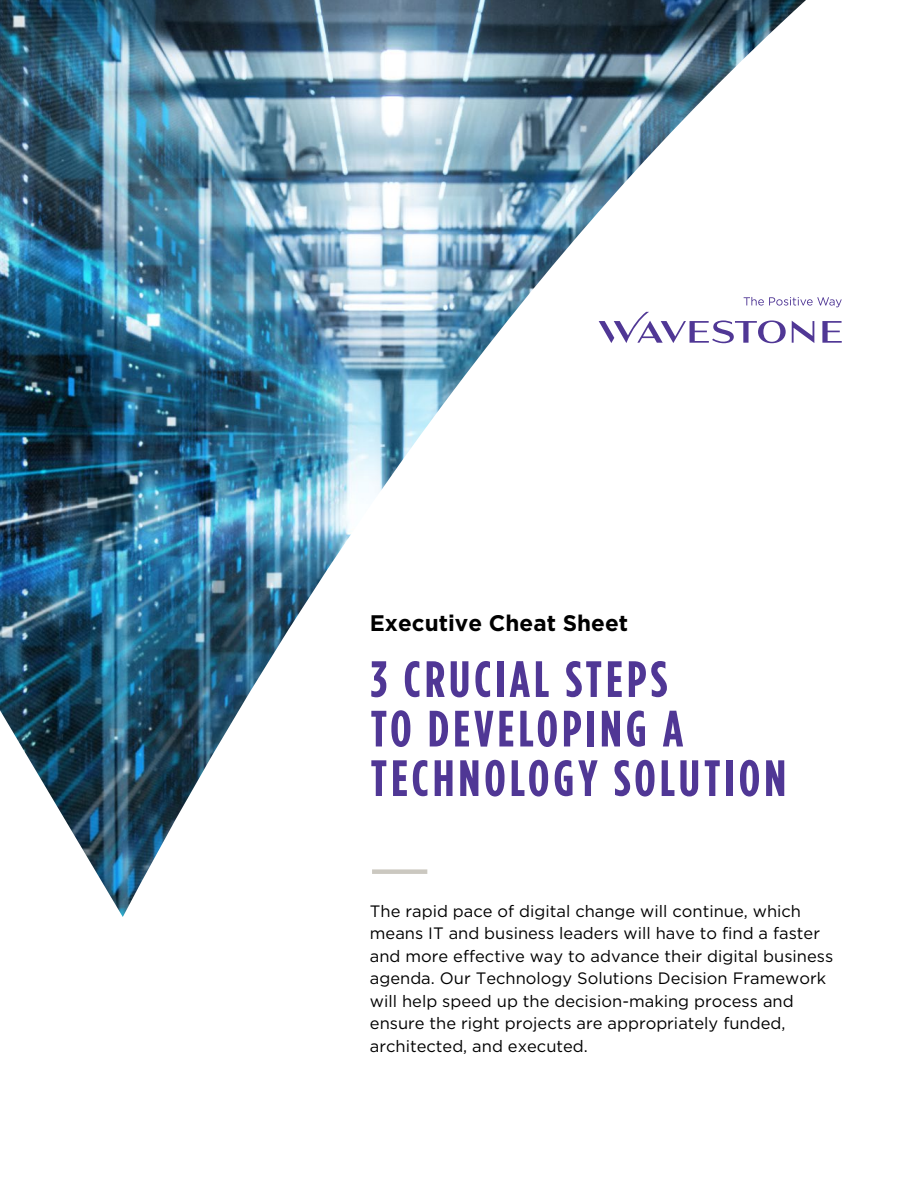
<style>
.page{position:relative;width:918px;height:1188px;background:#fff}
.page>*{position:absolute;margin:0;border:0;box-sizing:border-box;transform-origin:0 0}
.t1{font:700 51px/49.5px "Gotham Condensed";letter-spacing:.08em;color:#503795}
.t2{font:700 22.5px "Gotham";color:#000}
.t3{font:16.5px/22.5px "Gotham";color:#000}
</style>
<div class="page">
<svg style="left:806px;top:297px;width:36px;height:46px"></svg>
<img style="left:0;top:0;width:806px;height:917px">
<h2 class="t2" style="left:370px;top:608px;width:260px">Executive Cheat Sheet</h2>
<h1 class="t1" style="left:371px;top:653px;width:417px">3 CRUCIAL STEPS<br>TO DEVELOPING A<br>TECHNOLOGY SOLUTION</h1>
<p class="t3" style="left:370px;top:899px;width:465px">The rapid pace of digital change will continue, which means IT and business leaders will have to find a faster and more effective way to advance their digital business agenda. Our Technology Solutions Decision Framework will help speed up the decision-making process and ensure the right projects are appropriately funded, architected, and executed.</p>
</div>
